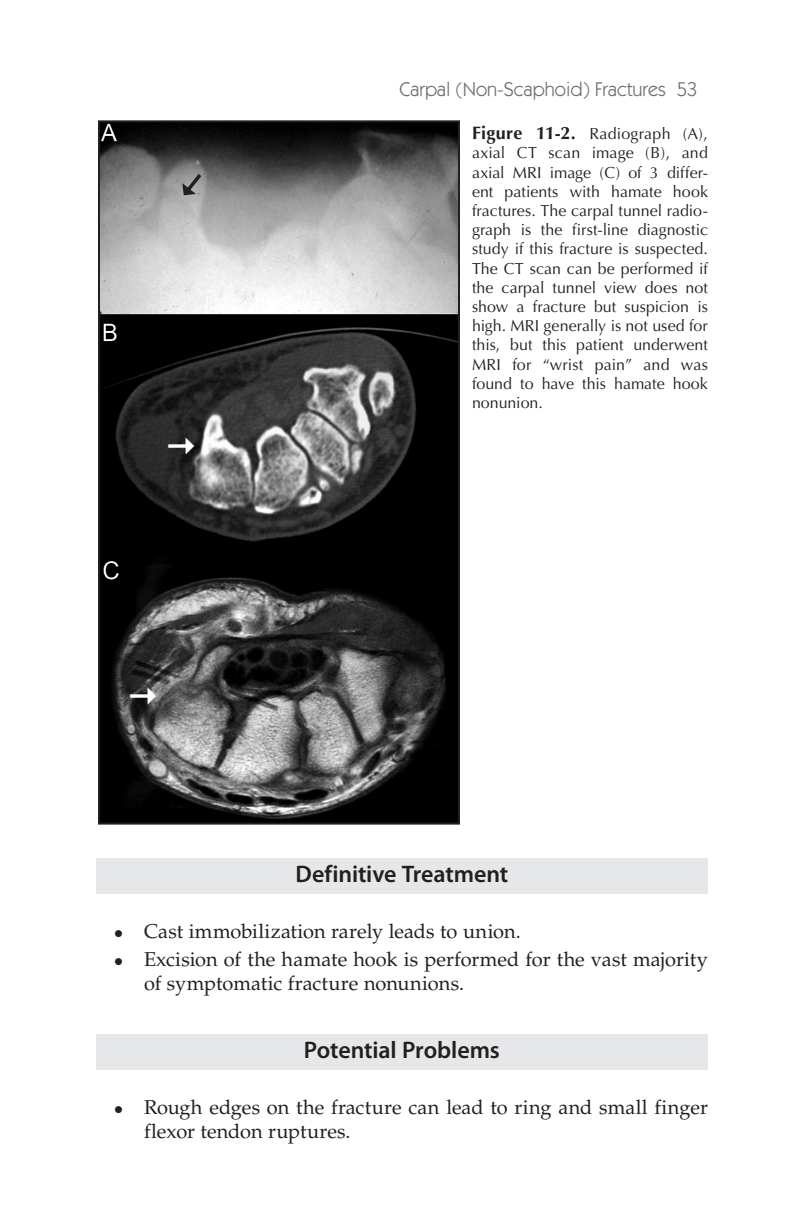
<style>
.page{position:relative;width:792px;height:1224px;background:#fff}
.page>*{position:absolute;margin:0;border:0;box-sizing:border-box;transform-origin:0 0}
.body_text{font:36px "Wingdings 3";color:#fff}
.head_1{font:600 24px "Myriad Pro";letter-spacing:-.005em;color:#231f20}
.bulleted_list{font:20px/24px "Palatino";color:#231f20}
.RunningHead_Right{font:20px "Itc Kabel";color:#6c6d70}
.fig_caption{font:16px/19.2px "Optima";color:#231f20;text-align:justify}
.t1{font:12px "Wingdings";color:#231f20}
.s1{font-weight:700;font-size:18px}
</style>
<div class="page">
<div style="left:96px;top:858px;width:612px;height:36px;background:#e6e7e9"></div>
<div style="left:96px;top:1034px;width:612px;height:36px;background:#e6e7e9"></div>
<img style="left:101px;top:123px;width:356px;height:699px">
<div style="left:98px;top:120px;width:362px;height:705px;border:2px solid #231f20"></div>
<svg style="left:177px;top:170px;width:30px;height:31px"></svg>
<p class="body_text" style="left:201px;top:434px;width:26px;rotate:90deg">•</p>
<p class="RunningHead_Right" style="left:399px;top:77px;width:299px">Carpal (Non-Scaphoid) Fractures 53</p>
<p class="fig_caption" style="left:472px;top:124px;width:238px"><span class="s1">Figure 11-2.</span> Radiograph (A), axial CT scan image (B), and axial MRI image (C) of 3 differ&shy;ent patients with hamate hook fractures. The carpal tunnel radio&shy;graph is the first-line diagnostic study if this fracture is suspected.<br>The CT scan can be performed if the carpal tunnel view does not show a fracture but suspicion is high. MRI generally is not used for this, but this patient underwent MRI for “wrist pain” and was found to have this hamate hook nonunion.</p>
<p class="body_text" style="left:163px;top:684px;width:26px;rotate:90deg">•</p>
<p class="t1" style="left:114px;top:927px;width:10px">●</p>
<p class="t1" style="left:114px;top:955px;width:10px">●</p>
<p class="t1" style="left:114px;top:1103px;width:10px">●</p>
<p class="head_1" style="left:296px;top:859px;width:214px">Definitive Treatment</p>
<p class="bulleted_list" style="left:144px;top:920px;width:378px">Cast immobilization rarely leads to union.</p>
<p class="bulleted_list" style="left:144px;top:948px;width:565px">Excision of the hamate hook is performed for the vast majority of symptomatic fracture nonunions.</p>
<p class="head_1" style="left:304px;top:1035px;width:198px">Potential Problems</p>
<p class="bulleted_list" style="left:144px;top:1096px;width:565px">Rough edges on the fracture can lead to ring and small finger flexor tendon ruptures.</p>
</div>
